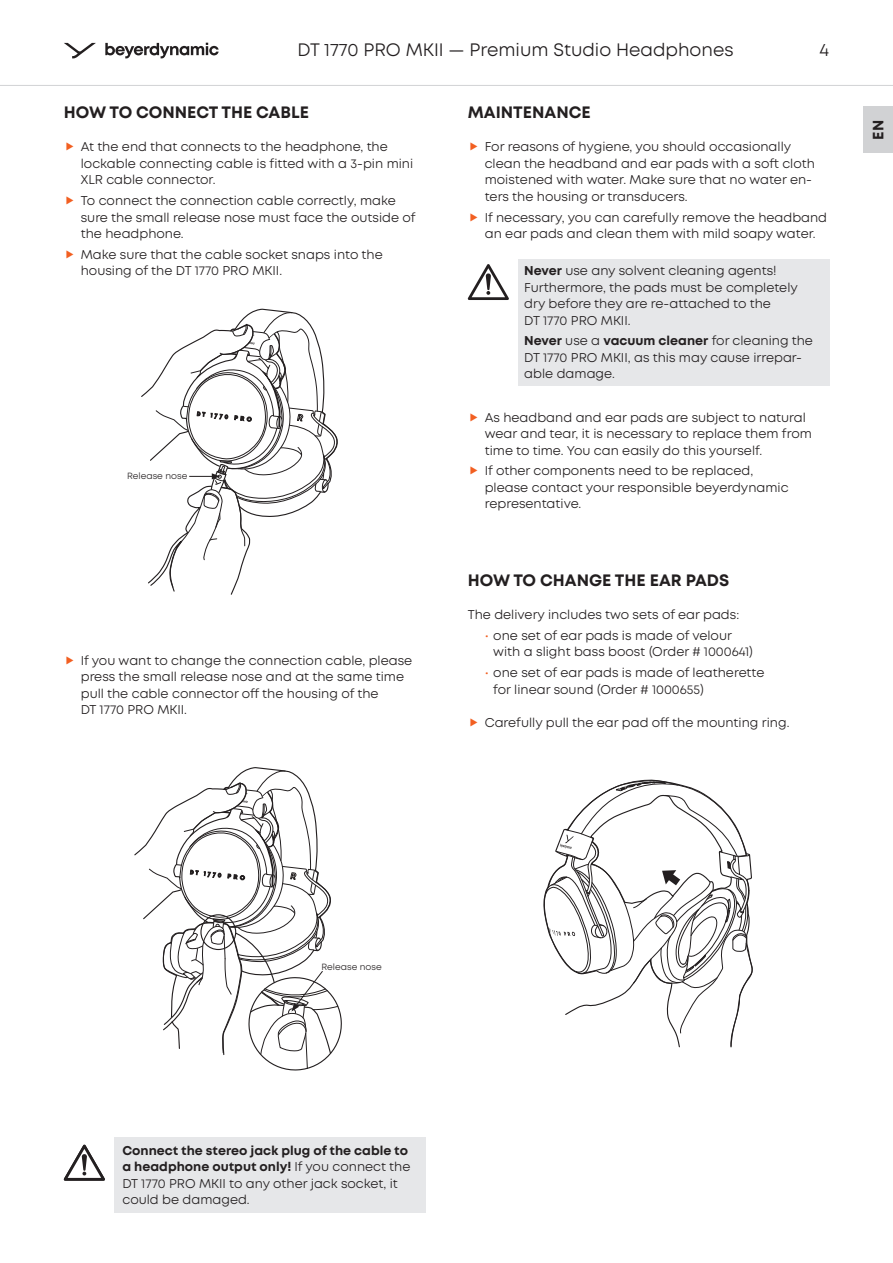
<style>
.page{position:relative;width:893px;height:1263px;background:#fff}
.page>*{position:absolute;margin:0;border:0;box-sizing:border-box;transform-origin:0 0}
.t1{font:18px "Mont";color:#231f20}
.t2{font:700 16.5px "Mont";color:#231f20}
.t3{font:700 15px "Mont";color:#231f20}
.t4{font:12.75px/16.5px "Mont";color:#231f20}
.t5{font:9px "Mont";color:#231f20}
.s1{font-weight:700}
.s2{color:#f25f21}
</style>
<div class="page">
<hr style="left:0;top:85px;width:893px;height:1px;background:#d1d2d4">
<div style="left:863px;top:106px;width:30px;height:47px;background:#d1d2d4"></div>
<svg style="left:64px;top:43px;width:32px;height:15px"></svg>
<svg style="left:105px;top:43px;width:114px;height:15px"></svg>
<div style="left:518px;top:259px;width:311px;height:127px;background:#e6e7e9"></div>
<svg style="left:468px;top:264px;width:41px;height:36px"></svg>
<div style="left:114px;top:1137px;width:311px;height:75px;background:#e6e7e9"></div>
<svg style="left:64px;top:1145px;width:41px;height:36px"></svg>
<svg style="left:543px;top:780px;width:210px;height:268px"></svg>
<svg style="left:141px;top:308px;width:197px;height:287px"></svg>
<svg style="left:134px;top:767px;width:208px;height:304px"></svg>
<h1 class="t1" style="left:298px;top:38px;width:437px">DT 1770 PRO MKII — Premium Studio Headphones</h1>
<h1 class="t1" style="left:820px;top:38px;width:11px">4</h1>
<p class="t2" style="left:64px;top:102px;width:247px">HOW TO CONNECT THE CABLE</p>
<p class="t4" style="left:81px;top:139px;width:334px">At the end that connects to the headphone, the lockable connecting cable is fitted with a 3-pin mini<br>XLR cable connector.</p>
<p class="t4" style="left:81px;top:192px;width:336px">To connect the connection cable correctly, make sure the small release nose must face the outside of the headphone.</p>
<p class="t4" style="left:81px;top:246px;width:303px">Make sure that the cable socket snaps into the housing of the DT 1770 PRO MKII.</p>
<p class="t5" style="left:127px;top:470px;width:62px">Release nose</p>
<p class="t4" style="left:81px;top:652px;width:333px">If you want to change the connection cable, please press the small release nose and at the same time pull the cable connector off the housing of the<br>DT 1770 PRO MKII.</p>
<p class="t2" style="left:468px;top:102px;width:124px">MAINTENANCE</p>
<p class="t4" style="left:485px;top:139px;width:332px">For reasons of hygiene, you should occasionally clean the headband and ear pads with a soft cloth moistened with water. Make sure that no water en&shy;ters the housing or transducers.</p>
<p class="t4" style="left:485px;top:209px;width:344px">If necessary, you can carefully remove the headband an ear pads and clean them with mild soapy water.</p>
<p class="t4" style="left:524px;top:262px;width:275px"><span class="s1">Never</span> use any solvent cleaning agents!<br>Furthermore, the pads must be completely dry before they are re-attached to the<br>DT 1770 PRO MKII.</p>
<p class="t4" style="left:524px;top:333px;width:290px"><span class="s1">Never</span> use a <span class="s1">vacuum cleaner</span> for cleaning the<br>DT 1770 PRO MKII, as this may cause irrepar&shy;able damage.</p>
<p class="t4" style="left:485px;top:409px;width:329px">As headband and ear pads are subject to natural wear and tear, it is necessary to replace them from time to time. You can easily do this yourself.</p>
<p class="t4" style="left:485px;top:463px;width:305px">If other components need to be replaced, please contact your responsible beyerdynamic representative.</p>
<p class="t2" style="left:468px;top:569px;width:263px">HOW TO CHANGE THE EAR PADS</p>
<p class="t4" style="left:468px;top:606px;width:273px">The delivery includes two sets of ear pads:</p>
<p class="t4" style="left:493px;top:627px;width:261px;text-indent:-9px"><span class="s2">•</span> one set of ear pads is made of velour with a slight bass boost (Order # 1000641)</p>
<p class="t4" style="left:493px;top:664px;width:273px;text-indent:-9px"><span class="s2">•</span> one set of ear pads is made of leatherette for linear sound (Order # 1000655)</p>
<p class="t4" style="left:485px;top:714px;width:304px">Carefully pull the ear pad off the mounting ring.</p>
<p class="t3" style="left:868px;top:140px;width:21px;rotate:-90deg">EN</p>
<p class="t5" style="left:322px;top:961px;width:62px">Release nose</p>
<p class="t4" style="left:122px;top:1142px;width:289px"><span class="s1">Connect the stereo jack plug of the cable to a headphone output only!</span> If you connect the DT 1770 PRO MKII to any other jack socket, it could be damaged.</p>
</div>
